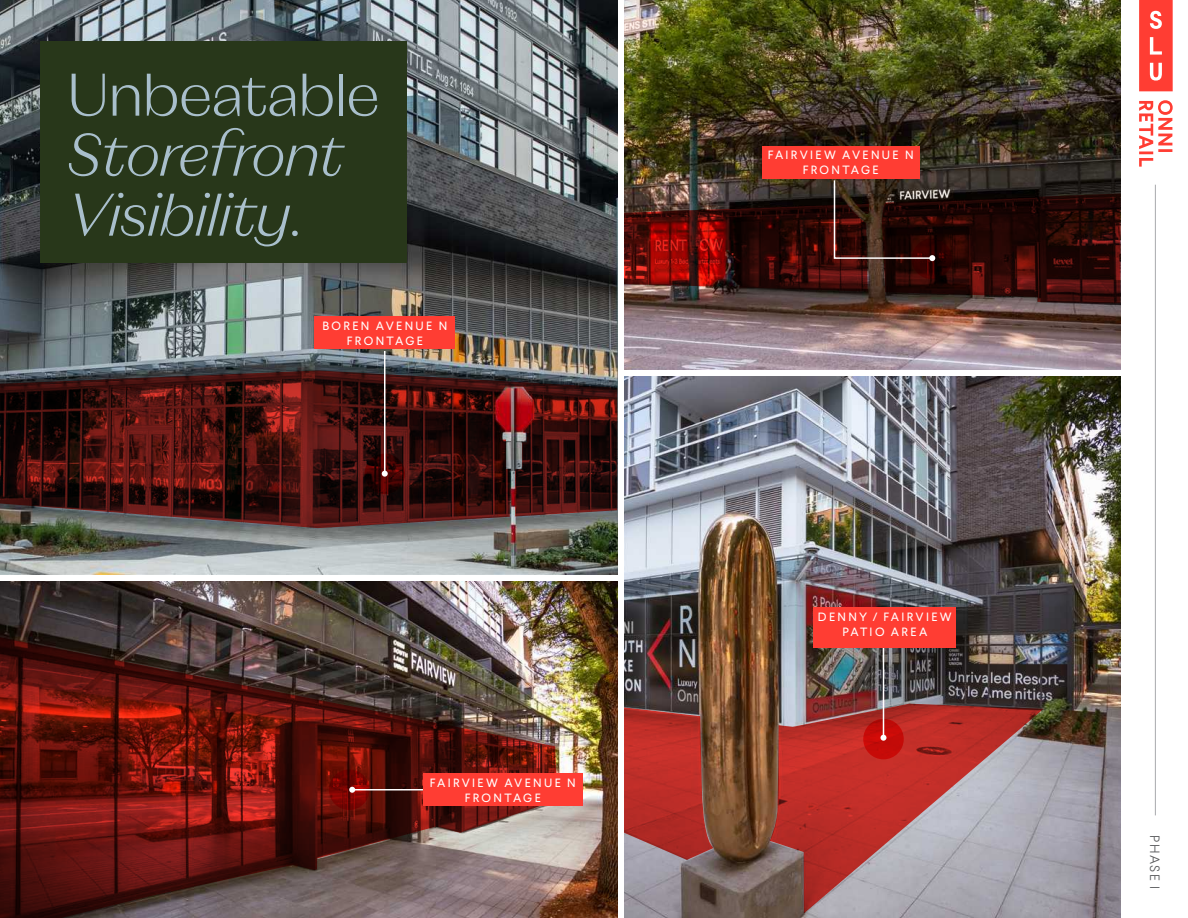
<style>
.page{position:relative;width:1188px;height:918px;background:#fff}
.page>*{position:absolute;margin:0;border:0;box-sizing:border-box;transform-origin:0 0}
.Headline_-_Level_2_-_White_SLU_Onni_Reta{font:italic 300 60px/60px "Magnat Head";letter-spacing:.005em;color:#a9bfcc}
.t1{font:300 13.5px "Larsseit";letter-spacing:.11em;color:#57585a}
.Road_Label_SLU_Onni_Retail{font:12px/15px "Larsseit";letter-spacing:.19em;color:#fff;text-align:center}
.s1{font-style:normal}
</style>
<div class="page">
<img style="left:0;top:581px;width:617px;height:337px">
<img style="left:624px;top:376px;width:496px;height:542px">
<img style="left:0;top:0;width:617px;height:574px">
<img style="left:624px;top:0;width:496px;height:369px">
<svg style="left:624px;top:704px;width:420px;height:209px;background:#a4615d"></svg>
<svg style="left:863px;top:719px;width:41px;height:40px"></svg>
<div style="left:315px;top:316px;width:140px;height:33px;background:#ff3d33"></div>
<div style="left:762px;top:146px;width:158px;height:33px;background:#ff3d33"></div>
<div style="left:41px;top:42px;width:366px;height:221px;background:#28371a"></div>
<img style="left:0;top:634px;width:557px;height:284px">
<svg style="left:329px;top:770px;width:40px;height:40px"></svg>
<hr style="left:352px;top:789px;width:71px;height:1px;background:#fff">
<svg style="left:349px;top:787px;width:6px;height:6px"></svg>
<div style="left:423px;top:773px;width:159px;height:33px;background:#ff3d33"></div>
<svg style="left:0;top:370px;width:617px;height:158px;background:#451b19"></svg>
<svg style="left:624px;top:194px;width:496px;height:109px;background:#3f1310"></svg>
<hr style="left:384px;top:351px;width:2px;height:123px;background:#fff">
<svg style="left:382px;top:471px;width:6px;height:6px"></svg>
<hr style="left:883px;top:615px;width:1px;height:123px;background:#fff">
<svg style="left:880px;top:735px;width:6px;height:6px"></svg>
<svg style="left:833px;top:179px;width:102px;height:82px;background:#392019"></svg>
<div style="left:813px;top:608px;width:143px;height:40px;background:#ff3d33"></div>
<hr style="left:1155px;top:185px;width:1px;height:630px;background:#a8a9ad">
<svg style="left:1139px;top:0;width:34px;height:91px;background:#ff544b"></svg>
<svg style="left:1139px;top:100px;width:34px;height:67px"></svg>
<p class="Headline_-_Level_2_-_White_SLU_Onni_Reta" style="left:68px;top:64px;width:313px"><span class="s1">Unbeatable<br></span>Storefront<br>Visibility.</p>
<p class="Road_Label_SLU_Onni_Retail" style="left:322px;top:318px;width:126px">BOREN AVENUE N<br>FRONTAGE</p>
<p class="Road_Label_SLU_Onni_Retail" style="left:430px;top:775px;width:148px">FAIRVIEW AVENUE N<br>FRONTAGE</p>
<p class="Road_Label_SLU_Onni_Retail" style="left:768px;top:148px;width:148px">FAIRVIEW AVENUE N<br>FRONTAGE</p>
<p class="Road_Label_SLU_Onni_Retail" style="left:818px;top:609px;width:135px">DENNY / FAIRVIEW<br>PATIO AREA</p>
<p class="t1" style="left:1163px;top:835px;width:55px;rotate:90deg">PHASE I</p>
</div>
